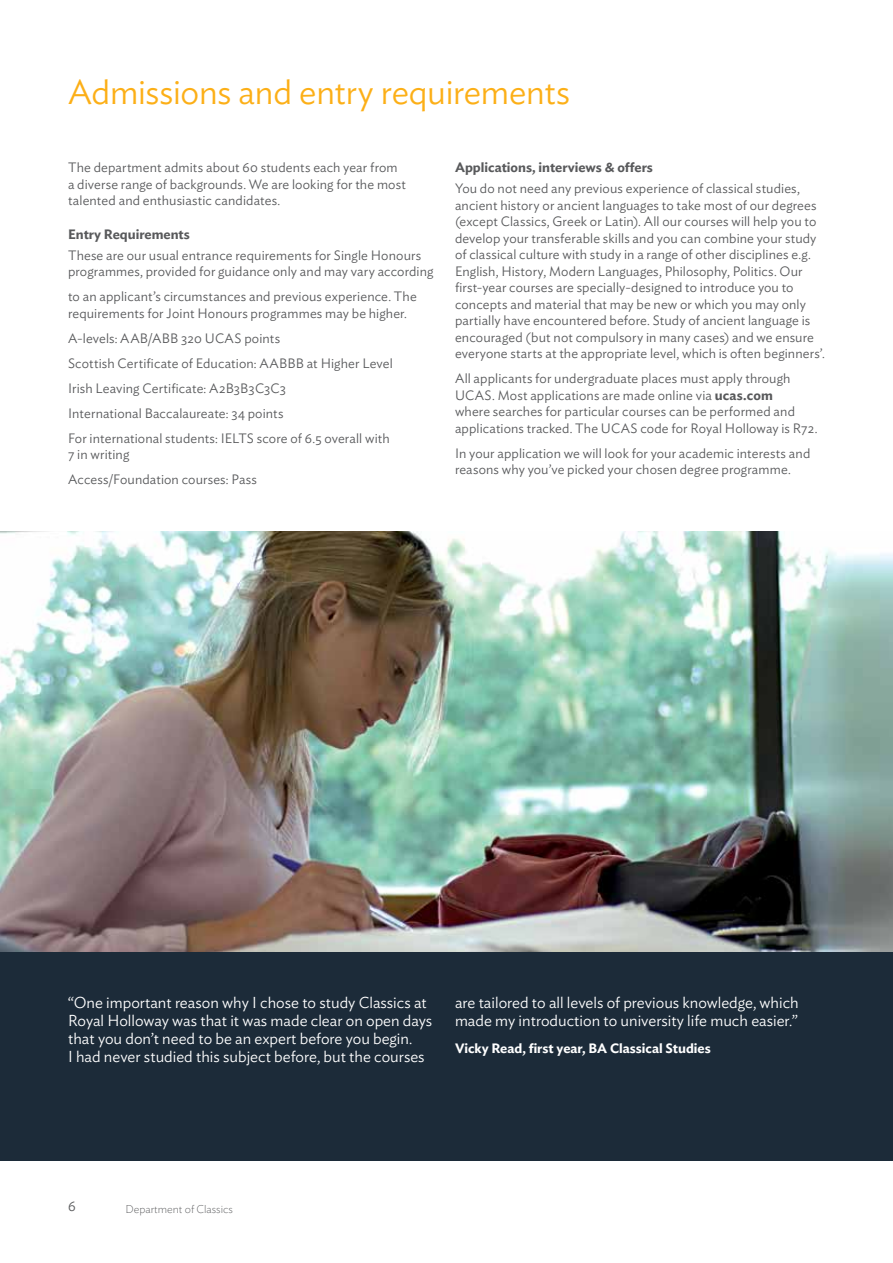
<style>
.page{position:relative;width:893px;height:1263px;background:#fff}
.page>*{position:absolute;margin:0;border:0;box-sizing:border-box;transform-origin:0 0}
.t1{font:300 34.5px "Ideal Sans";letter-spacing:-.01em;color:#fcaf17}
.t2{font:300 15.75px/18px "Ideal Sans";color:#fff}
.t3{font:300 14.25px "Ideal Sans";color:#58595b}
.t4{font:300 13.5px/16.5px "Ideal Sans";letter-spacing:.01em;color:#58595b}
.t5{font:600 13.5px "Ideal Sans";color:#58595b}
.t6{font:600 13.5px "Ideal Sans";color:#fff}
.t7{font:200 11.25px "Ideal Sans";color:#58595b}
.s1{font-weight:600}
</style>
<div class="page">
<img style="left:0;top:531px;width:893px;height:421px">
<div style="left:0;top:952px;width:893px;height:209px;background:#1c2b39"></div>
<h1 class="t1" style="left:68px;top:66px;width:504px">Admissions and entry requirements</h1>
<p class="t4" style="left:68px;top:158px;width:339px">The department admits about 60 students each year from a diverse range of backgrounds. We are looking for the most talented and enthusiastic candidates.</p>
<p class="t5" style="left:68px;top:224px;width:123px">Entry Requirements</p>
<p class="t4" style="left:68px;top:246px;width:367px">These are our usual entrance requirements for Single Honours programmes, provided for guidance only and may vary according</p>
<p class="t4" style="left:68px;top:287px;width:350px">to an applicant’s circumstances and previous experience. The requirements for Joint Honours programmes may be higher.</p>
<p class="t4" style="left:68px;top:324px;width:326px;line-height:25px">A-levels: AAB/ABB 320 UCAS points<br>Scottish Certificate of Education: AABBB at Higher Level Irish Leaving Certificate: A2B3B3C3C3<br>International Baccalaureate: 34 points<br>For international students: IELTS score of 6.5 overall with</p>
<p class="t4" style="left:68px;top:441px;width:190px;line-height:25px">7 in writing<br>Access/Foundation courses: Pass</p>
<p class="t5" style="left:455px;top:157px;width:199px">Applications, interviews &amp; offers</p>
<p class="t4" style="left:455px;top:179px;width:371px">You do not need any previous experience of classical studies, ancient history or ancient languages to take most of our degrees (except Classics, Greek or Latin). All our courses will help you to develop your transferable skills and you can combine your study of classical culture with study in a range of other disciplines e.g.<br>English, History, Modern Languages, Philosophy, Politics. Our first-year courses are specially-designed to introduce you to concepts and material that may be new or which you may only partially have encountered before. Study of ancient language is encouraged (but not compulsory in many cases) and we ensure everyone starts at the appropriate level, which is often beginners’.</p>
<p class="t4" style="left:455px;top:369px;width:364px">All applicants for undergraduate places must apply through UCAS. Most applications are made online via <span class="s1">ucas.com<br></span>where searches for particular courses can be performed and applications tracked. The UCAS code for Royal Holloway is R72.</p>
<p class="t4" style="left:455px;top:443px;width:357px">In your application we will look for your academic interests and reasons why you’ve picked your chosen degree programme.</p>
<p class="t2" style="left:68px;top:992px;width:366px">“One important reason why I chose to study Classics at Royal Holloway was that it was made clear on open days that you don’t need to be an expert before you begin.<br>I had never studied this subject before, but the courses</p>
<p class="t2" style="left:455px;top:992px;width:345px">are tailored to all levels of previous knowledge, which made my introduction to university life much easier.”</p>
<p class="t6" style="left:455px;top:1038px;width:257px">Vicky Read, first year, BA Classical Studies</p>
<p class="t3" style="left:68px;top:1195px;width:9px">6</p>
<p class="t7" style="left:125px;top:1200px;width:109px">Department of Classics</p>
</div>
